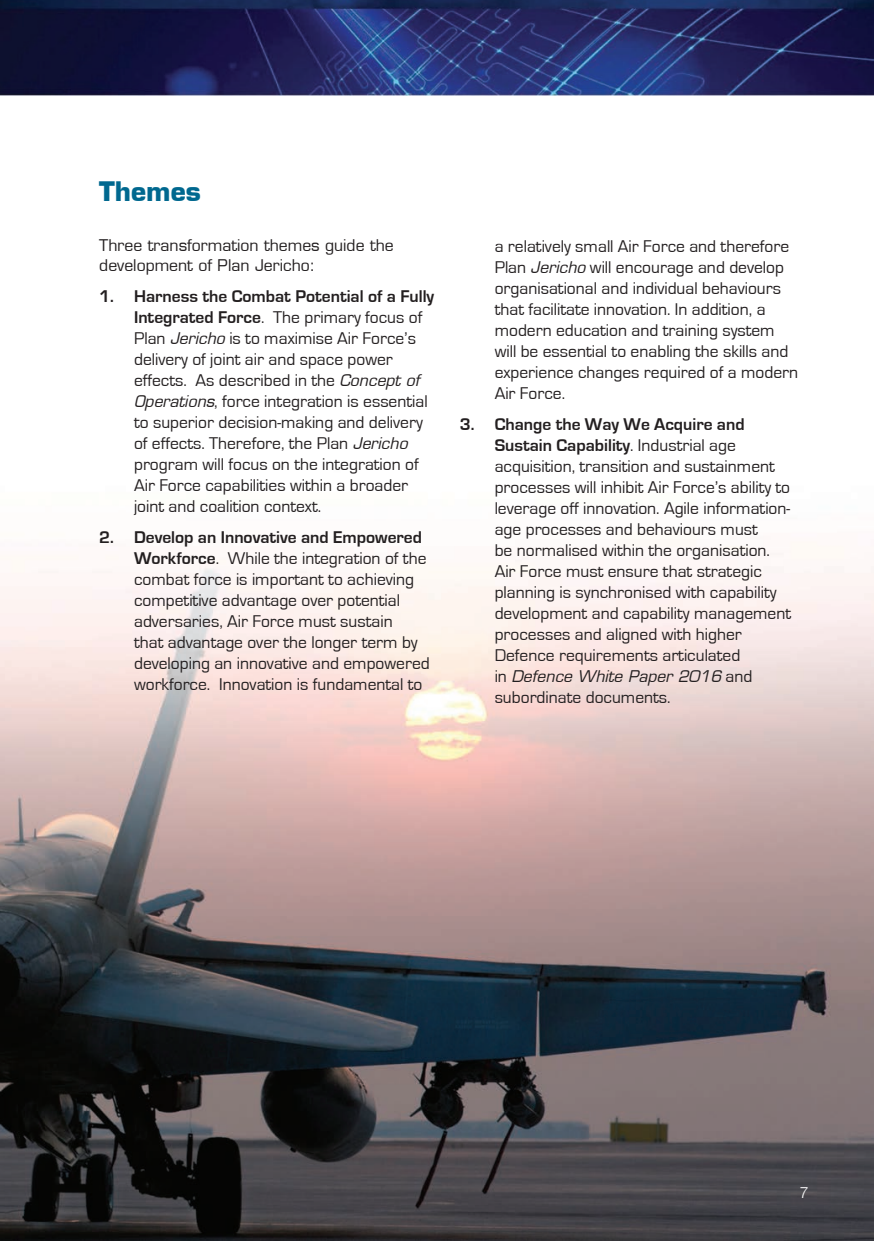
<style>
.page{position:relative;width:874px;height:1241px;background:#fff}
.page>*{position:absolute;margin:0;border:0;box-sizing:border-box;transform-origin:0 0}
.t1{font:700 26.25px "Eurostile LT";color:#00688f}
.t2{font:17.5px/21px "Eurostile";color:#231f20}
.t3{font:15.75px/20.1px "Eurostile LT";color:#231f20}
.t4{font:italic 15.75px "Eurostile LT";color:#231f20}
.t5{font:300 15.75px "Helvetica Neue";color:#fff}
.s1{font-weight:700}
.s2{font-family:"Eurostile LT";font-style:italic;font-size:15.75px}
.s3{font-family:"Eurostile";font-style:normal;font-size:17.5px}
</style>
<div class="page">
<img style="left:0;top:0;width:873px;height:95px">
<img style="left:0;top:553px;width:873px;height:687px">
<h1 class="t1" style="left:99px;top:175px;width:103px">Themes</h1>
<p class="t3" style="left:99px;top:235px;width:296px">Three transformation themes guide the development of Plan Jericho:</p>
<p class="t2" style="left:134px;top:286px;width:301px;text-indent:-35px"><span class="s1">1. Harness the Combat Potential of a Fully Integrated Force</span>. The primary focus of Plan <span class="s2">Jericho</span> is to maximise Air Force’s delivery of joint air and space power effects. As described in the <span class="s2">Concept of Operations</span>, force integration is essential to superior decision-making and delivery of effects. Therefore, the Plan <span class="s2">Jericho </span>program will focus on the integration of Air Force capabilities within a broader joint and coalition context.</p>
<p class="t2" style="left:134px;top:527px;width:297px;text-indent:-35px"><span class="s1">2. Develop an Innovative and Empowered Workforce</span>. While the integration of the combat force is important to achieving competitive advantage over potential adversaries, Air Force must sustain<br>that advantage over the longer term by developing an innovative and empowered workforce. Innovation is fundamental to</p>
<p class="t2" style="left:494px;top:235px;width:305px">a relatively small Air Force and therefore Plan <span class="s2">Jericho</span> will encourage and develop organisational and individual behaviours that facilitate innovation. In addition, a modern education and training system will be essential to enabling the skills and experience changes required of a modern Air Force.</p>
<p class="t2" style="left:494px;top:413px;width:298px;text-indent:-35px"><span class="s1">3. Change the Way We Acquire and Sustain Capability</span>. Industrial age acquisition, transition and sustainment processes will inhibit Air Force’s ability to leverage off innovation. Agile information&shy;age processes and behaviours must<br>be normalised within the organisation.<br>Air Force must ensure that strategic planning is synchronised with capability development and capability management processes and aligned with higher Defence requirements articulated</p>
<p class="t4" style="left:494px;top:666px;width:259px"><span class="s3">in</span> Defence White Paper 2016 <span class="s3">and</span></p>
<p class="t2" style="left:494px;top:686px;width:177px">subordinate documents.</p>
<p class="t5" style="left:799px;top:1179px;width:10px">7</p>
</div>
